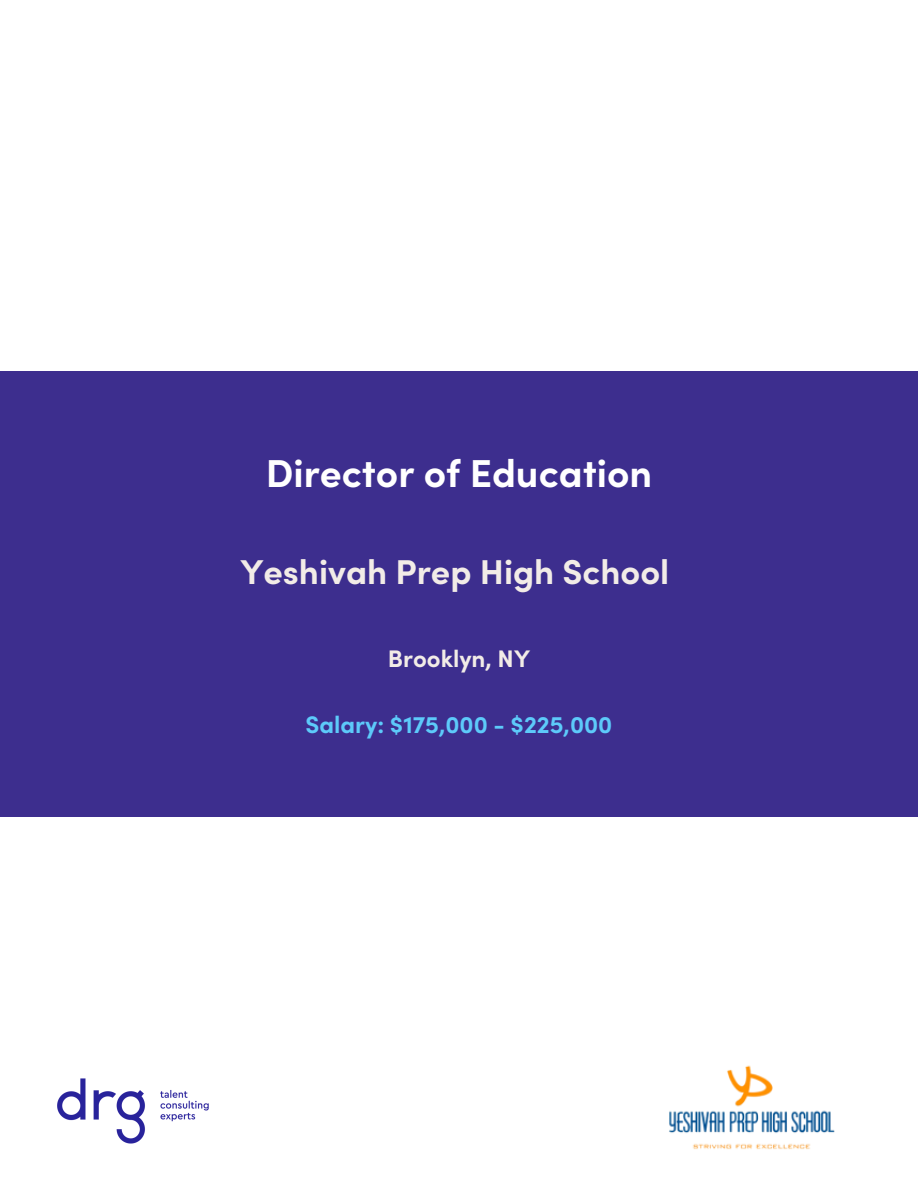
<style>
.page{position:relative;width:918px;height:1188px;background:#fff}
.page>*{position:absolute;margin:0;border:0;box-sizing:border-box;transform-origin:0 0}
.t1{font:700 39px "Sofia Pro";color:#fff}
.t2{font:700 34.5px "Sofia Pro";color:#f2ece7}
.t3{font:700 24px "Sofia Pro";color:#5dcafa}
.t4{font:700 24px "Sofia Pro";color:#f2ece7}
</style>
<div class="page">
<div style="left:0;top:371px;width:918px;height:446px;background:#3d2e8e"></div>
<img style="left:57px;top:1078px;width:152px;height:66px">
<img style="left:669px;top:1065px;width:166px;height:85px">
<h1 class="t1" style="left:266px;top:447px;width:388px">Director of Education</h1>
<h2 class="t2" style="left:240px;top:549px;width:430px">Yeshivah Prep High School</h2>
<p class="t4" style="left:388px;top:643px;width:144px">Brooklyn, NY</p>
<p class="t3" style="left:306px;top:708px;width:308px">Salary: $175,000 - $225,000</p>
</div>
